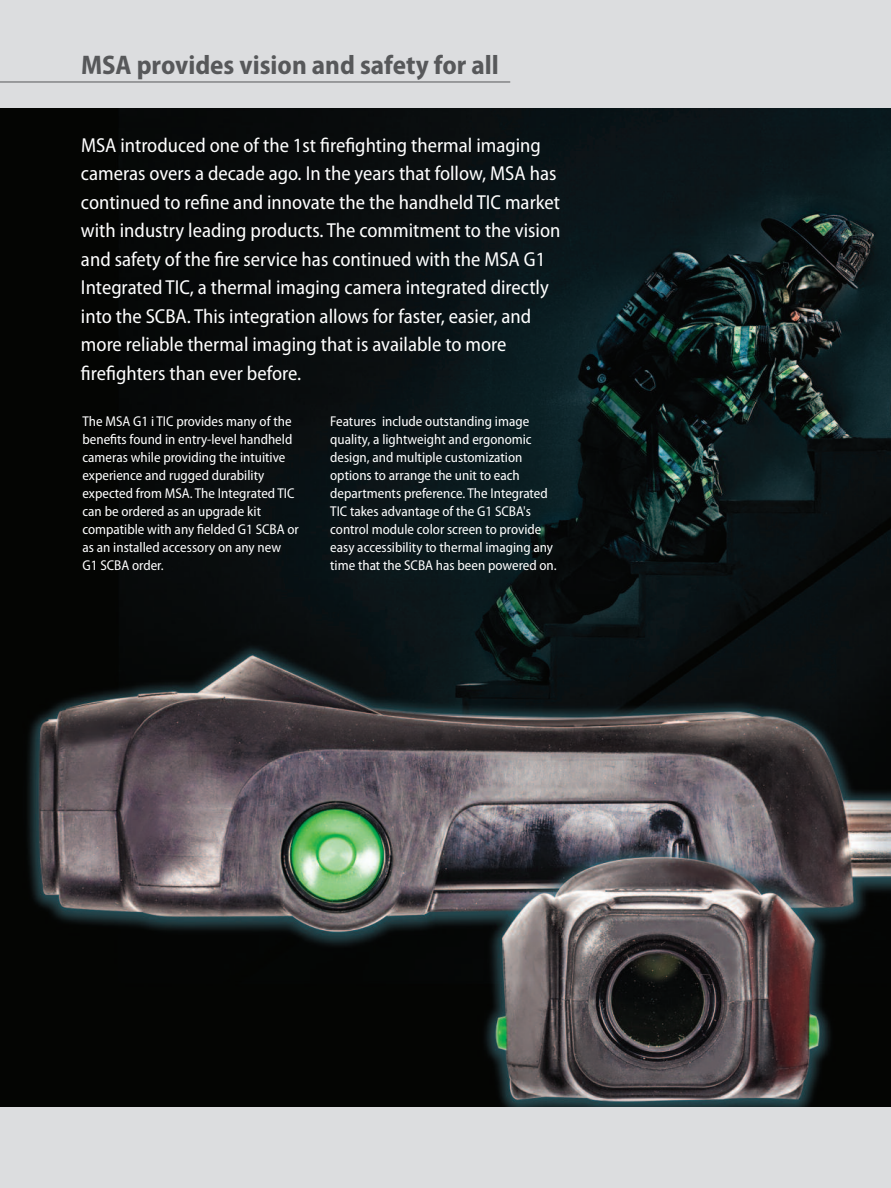
<style>
.page{position:relative;width:891px;height:1188px;background:#fff}
.page>*{position:absolute;margin:0;border:0;box-sizing:border-box;transform-origin:0 0}
.t1{font:700 semi-condensed 27px "Myriad Pro";color:#57585a}
.t2{font:semi-condensed 20.25px/28.5px "Myriad Pro";color:#fff}
.t3{font:semi-condensed 14.25px/18px "Myriad Pro";color:#fff}
</style>
<div class="page">
<div style="left:0;top:0;width:891px;height:108px;background:#dcdddf"></div>
<div style="left:0;top:1107px;width:891px;height:81px;background:#dcdddf"></div>
<img style="left:0;top:108px;width:891px;height:999px">
<hr style="left:0;top:82px;width:510px;height:1px;background:#57585a">
<h1 class="t1" style="left:81px;top:55px;width:419px">MSA provides vision and safety for all</h1>
<p class="t2" style="left:81px;top:132px;width:481px">MSA introduced one of the 1st firefighting thermal imaging cameras overs a decade ago. In the years that follow, MSA has continued to refine and innovate the the handheld TIC market with industry leading products. The commitment to the vision and safety of the fire service has continued with the MSA G1<br>Integrated TIC, a thermal imaging camera integrated directly into the SCBA. This integration allows for faster, easier, and more reliable thermal imaging that is available to more firefighters than ever before.</p>
<p class="t3" style="left:82px;top:413px;width:218px">The MSA G1 i TIC provides many of the benefits found in entry-level handheld cameras while providing the intuitive experience and rugged durability expected from MSA. The Integrated TIC can be ordered as an upgrade kit compatible with any fielded G1 SCBA or as an installed accessory on any new G1 SCBA order.</p>
<p class="t3" style="left:330px;top:413px;width:228px">Features include outstanding image quality, a lightweight and ergonomic design, and multiple customization options to arrange the unit to each departments preference. The Integrated TIC takes advantage of the G1 SCBA's control module color screen to provide easy accessibility to thermal imaging any time that the SCBA has been powered on.</p>
</div>
